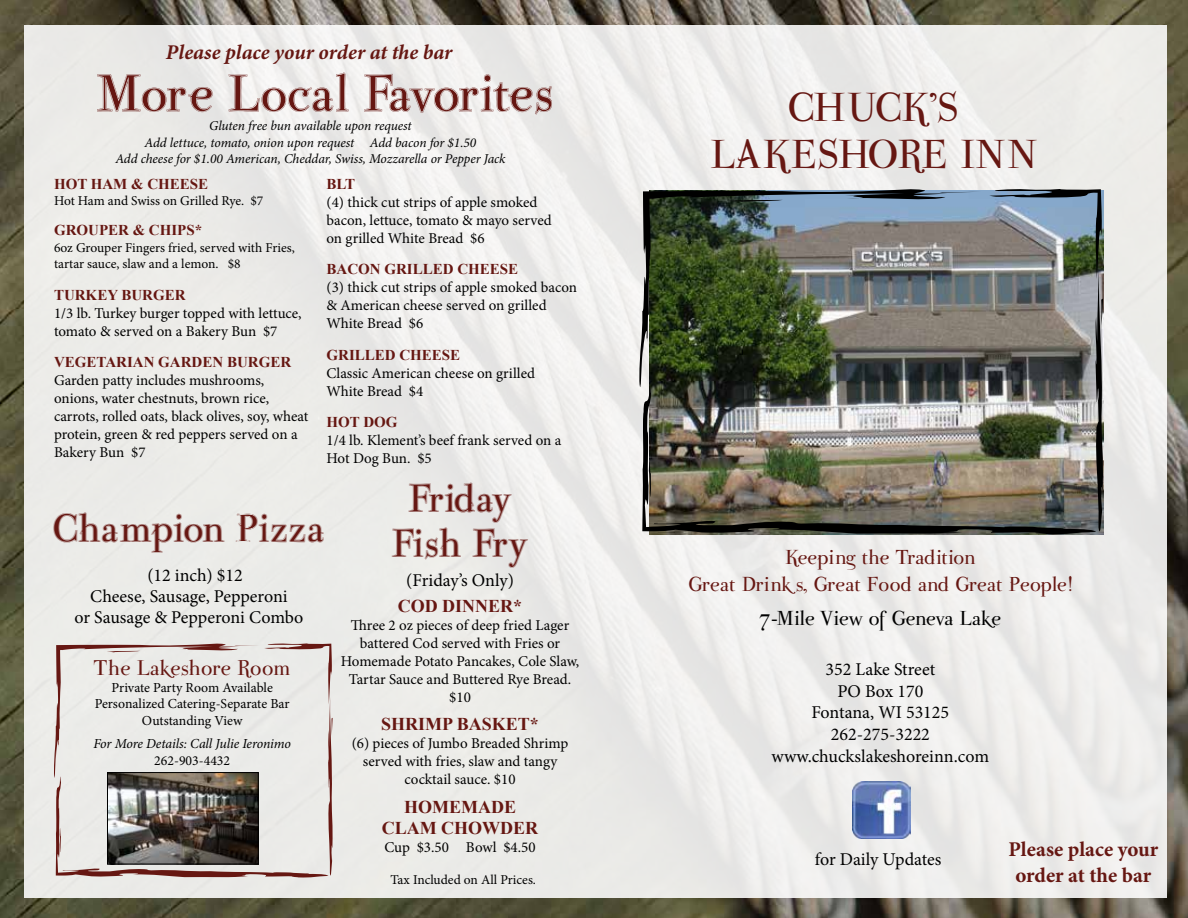
<style>
.page{position:relative;width:1188px;height:918px;background:#fff}
.page>*{position:absolute;margin:0;border:0;box-sizing:border-box;transform-origin:0 0}
.t1{font:63px "Parma Petit Outline";letter-spacing:-.025em;color:#661712}
.t2{font:48px/46.5px "Parma Petit";color:#661712;text-align:center}
.t3{font:48px "Parma Petit Outline";color:#661712}
.t4{font:48px/45px "Parma Petit Outline";letter-spacing:-.02em;color:#661712;text-align:center}
.t5{font:25.2px "Parma Petit";color:#661712}
.t6{font:24px/27px "Parma Petit";color:#661712;text-align:center}
.t7{font:24px "Parma Petit";color:#000}
.t8{font:italic 700 21px "Minion Pro";letter-spacing:-.005em;color:#661712}
.t9{font:700 21px/25.2px "Minion Pro";color:#661712;text-align:center}
.t10{font:18px/21.6px "Minion Pro";color:#000;text-align:center}
.t11{font:700 18px/21.6px "Times New Roman";color:#661712;text-align:center}
.t12{font:15px/18px "Minion Pro";color:#000}
.t13{font:700 15px "Times New Roman";color:#661712}
.t14{font:13.8px/16.5px "Minion Pro";color:#000;text-align:center}
.t15{font:italic 13.8px "Minion Pro";letter-spacing:-.01em;color:#000}
.t16{font:italic 13.5px/16.2px "Minion Pro";letter-spacing:-.01em;color:#000;text-align:center}
.t17{font:13.5px/16.5px "Minion Pro";color:#000}
</style>
<div class="page">
<img style="left:0;top:0;width:1188px;height:918px">
<div style="left:24px;top:25px;width:1142px;height:872px;background:#ecece9"></div>
<img style="left:947px;top:191px;width:40px;height:176px">
<img style="left:642px;top:367px;width:345px;height:168px">
<img style="left:639px;top:189px;width:308px;height:214px">
<svg style="left:649px;top:444px;width:2px;height:54px"></svg>
<svg style="left:940px;top:192px;width:41px;height:1px"></svg>
<svg style="left:727px;top:200px;width:56px;height:2px"></svg>
<img style="left:987px;top:189px;width:117px;height:351px">
<svg style="left:54px;top:643px;width:279px;height:235px"></svg>
<img style="left:109px;top:774px;width:148px;height:88px">
<div style="left:107px;top:772px;width:152px;height:92px;border:1px solid #000"></div>
<img style="left:852px;top:781px;width:59px;height:58px">
<h3 class="t8" style="left:166px;top:37px;width:288px">Please place your order at the bar</h3>
<h1 class="t1" style="left:97px;top:58px;width:458px">More Local Favorites</h1>
<p class="t16" style="left:115px;top:118px;width:392px">Gluten free bun available upon request<br>Add lettuce, tomato, onion upon request Add bacon for $1.50<br>Add cheese for $1.00 American, Cheddar, Swiss, Mozzarella or Pepper Jack</p>
<p class="t13" style="left:54px;top:173px;width:156px">HOT HAM &amp; CHEESE</p>
<p class="t17" style="left:54px;top:193px;width:211px">Hot Ham and Swiss on Grilled Rye. $7</p>
<p class="t13" style="left:54px;top:220px;width:150px">GROUPER &amp; CHIPS*</p>
<p class="t17" style="left:54px;top:239px;width:242px">6oz Grouper Fingers fried, served with Fries, tartar sauce, slaw and a lemon. $8</p>
<p class="t13" style="left:54px;top:284px;width:133px">TURKEY BURGER</p>
<p class="t12" style="left:54px;top:304px;width:249px">1/3 lb. Turkey burger topped with lettuce, tomato &amp; served on a Bakery Bun $7</p>
<p class="t13" style="left:54px;top:352px;width:239px">VEGETARIAN GARDEN BURGER</p>
<p class="t12" style="left:54px;top:371px;width:256px">Garden patty includes mushrooms, onions, water chestnuts, brown rice, carrots, rolled oats, black olives, soy, wheat protein, green &amp; red peppers served on a Bakery Bun $7</p>
<p class="t13" style="left:327px;top:173px;width:30px">BLT</p>
<p class="t12" style="left:327px;top:193px;width:227px">(4) thick cut strips of apple smoked bacon, lettuce, tomato &amp; mayo served on grilled White Bread $6</p>
<p class="t13" style="left:327px;top:259px;width:193px">BACON GRILLED CHEESE</p>
<p class="t12" style="left:327px;top:278px;width:252px">(3) thick cut strips of apple smoked bacon &amp; American cheese served on grilled<br>White Bread $6</p>
<p class="t13" style="left:327px;top:344px;width:135px">GRILLED CHEESE</p>
<p class="t12" style="left:327px;top:364px;width:210px">Classic American cheese on grilled<br>White Bread $4</p>
<p class="t13" style="left:327px;top:412px;width:72px">HOT DOG</p>
<p class="t12" style="left:327px;top:431px;width:236px">1/4 lb. Klement’s beef frank served on a<br>Hot Dog Bun. $5</p>
<h2 class="t3" style="left:53px;top:502px;width:274px">Champion Pizza</h2>
<p class="t10" style="left:147px;top:564px;width:97px">(12 inch) $12</p>
<p class="t10" style="left:75px;top:585px;width:230px">Cheese, Sausage, Pepperoni<br>or Sausage &amp; Pepperoni Combo</p>
<h3 class="t5" style="left:94px;top:654px;width:198px">The Lakeshore Room</h3>
<p class="t14" style="left:95px;top:679px;width:196px">Private Party Room Available<br>Personalized Catering-Separate Bar<br>Outstanding View</p>
<p class="t15" style="left:93px;top:734px;width:199px">For More Details: Call Julie Ieronimo</p>
<p class="t14" style="left:154px;top:752px;width:77px">262-903-4432</p>
<h2 class="t4" style="left:392px;top:476px;width:138px">Friday<br>Fish Fry</h2>
<p class="t10" style="left:406px;top:569px;width:109px">(Friday’s Only)</p>
<p class="t11" style="left:398px;top:595px;width:126px">COD DINNER*</p>
<p class="t12" style="left:341px;top:616px;width:240px;text-align:center">Three 2 oz pieces of deep fried Lager battered Cod served with Fries or<br>Homemade Potato Pancakes, Cole Slaw,<br>Tartar Sauce and Buttered Rye Bread. $10</p>
<p class="t11" style="left:381px;top:713px;width:159px">SHRIMP BASKET*</p>
<p class="t12" style="left:352px;top:735px;width:218px;text-align:center">(6) pieces of Jumbo Breaded Shrimp served with fries, slaw and tangy cocktail sauce. $10</p>
<p class="t11" style="left:382px;top:795px;width:158px">HOMEMADE<br>CLAM CHOWDER</p>
<p class="t12" style="left:384px;top:839px;width:153px">Cup $3.50 Bowl $4.50</p>
<p class="t17" style="left:391px;top:871px;width:147px">Tax Included on All Prices.</p>
<h2 class="t2" style="left:711px;top:85px;width:326px">CHUCK’S<br>LAKESHORE INN</h2>
<h3 class="t6" style="left:689px;top:544px;width:385px">Keeping the Tradition<br>Great Drink s, Great Food and Great People!</h3>
<h3 class="t7" style="left:759px;top:604px;width:244px">7-Mile View of Geneva Lake</h3>
<p class="t10" style="left:772px;top:659px;width:219px">352 Lake Street<br>PO Box 170<br>Fontana, WI 53125<br>262-275-3222 www.chuckslakeshoreinn.com</p>
<p class="t10" style="left:815px;top:848px;width:128px">for Daily Updates</p>
<h3 class="t9" style="left:1008px;top:837px;width:151px">Please place your order at the bar</h3>
</div>
